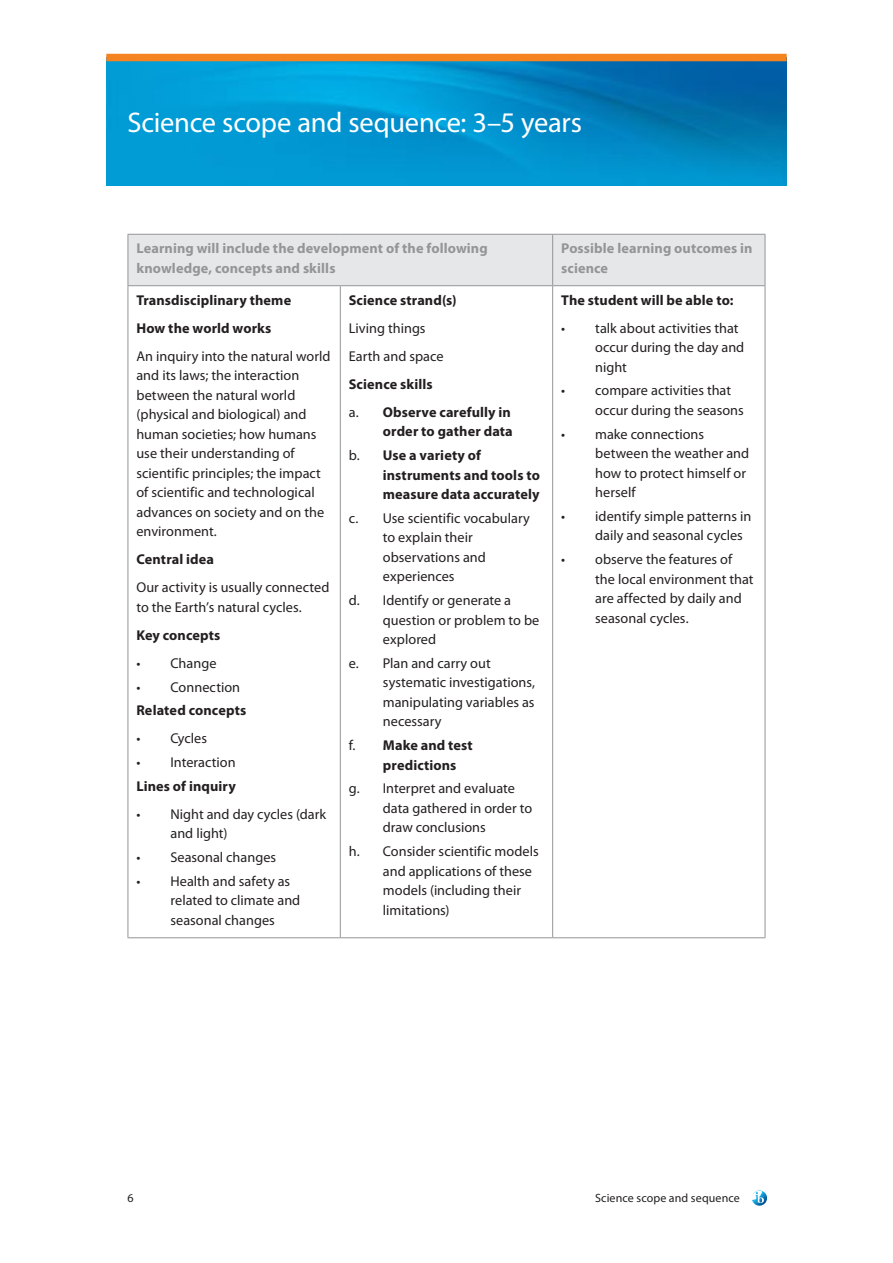
<style>
.page{position:relative;width:893px;height:1263px;background:#fff}
.page>*{position:absolute;margin:0;border:0;box-sizing:border-box;transform-origin:0 0}
.t1{font:28.5px "Myriad Pro";letter-spacing:-.01em;color:#fff}
.t2{font:14.25px/19.5px "Myriad Pro";color:#231f20}
.t3{font:700 14.25px/28px "Myriad Pro";letter-spacing:.005em;color:#231f20}
.t4{font:700 14.25px/19.5px "Myriad Pro";letter-spacing:.005em;color:#939598}
.t5{font:12px "Myriad Pro";letter-spacing:.01em;color:#231f20}
.s1{font-weight:400}
</style>
<div class="page">
<svg style="left:752px;top:1190px;width:15px;height:16px"></svg>
<img style="left:106px;top:61px;width:681px;height:124px">
<div style="left:106px;top:54px;width:681px;height:7px;background:#f58420"></div>
<div style="left:129px;top:235px;width:636px;height:50px;background:#e6e7e9"></div>
<hr style="left:128px;top:234px;width:212px;height:1px;background:#939598">
<hr style="left:128px;top:235px;width:1px;height:50px;background:#939598">
<hr style="left:340px;top:234px;width:213px;height:1px;background:#939598">
<hr style="left:553px;top:234px;width:212px;height:1px;background:#939598">
<hr style="left:552px;top:235px;width:1px;height:50px;background:#939598">
<hr style="left:765px;top:235px;width:1px;height:50px;background:#939598">
<hr style="left:128px;top:285px;width:212px;height:1px;background:#939598">
<hr style="left:128px;top:286px;width:1px;height:651px;background:#939598">
<hr style="left:340px;top:285px;width:213px;height:1px;background:#939598">
<hr style="left:340px;top:286px;width:1px;height:651px;background:#939598">
<hr style="left:553px;top:285px;width:212px;height:1px;background:#939598">
<hr style="left:552px;top:286px;width:1px;height:651px;background:#939598">
<hr style="left:765px;top:286px;width:1px;height:651px;background:#939598">
<hr style="left:128px;top:937px;width:212px;height:1px;background:#939598">
<hr style="left:340px;top:937px;width:213px;height:1px;background:#939598">
<hr style="left:553px;top:937px;width:212px;height:1px;background:#939598">
<h1 class="t1" style="left:128px;top:105px;width:456px">Science scope and sequence: 3–5 years</h1>
<p class="t4" style="left:136px;top:238px;width:353px">Learning will include the development of the following knowledge, concepts and skills</p>
<p class="t4" style="left:561px;top:238px;width:193px">Possible learning outcomes in science</p>
<p class="t3" style="left:136px;top:286px;width:156px">Transdisciplinary theme<br>How the world works</p>
<p class="t2" style="left:136px;top:346px;width:196px">An inquiry into the natural world and its laws; the interaction between the natural world (physical and biological) and human societies; how humans use their understanding of scientific principles; the impact of scientific and technological advances on society and on the environment.</p>
<p class="t3" style="left:136px;top:545px;width:79px">Central idea</p>
<p class="t2" style="left:136px;top:578px;width:194px">Our activity is usually connected to the Earth’s natural cycles.</p>
<p class="t3" style="left:136px;top:621px;width:85px">Key concepts</p>
<p class="t2" style="left:136px;top:653px;width:82px">• Change</p>
<p class="t2" style="left:136px;top:677px;width:105px">• Connection</p>
<p class="t3" style="left:136px;top:696px;width:111px">Related concepts</p>
<p class="t2" style="left:136px;top:729px;width:72px">• Cycles</p>
<p class="t2" style="left:136px;top:752px;width:101px">• Interaction</p>
<p class="t3" style="left:136px;top:772px;width:101px">Lines of inquiry</p>
<p class="t2" style="left:170px;top:804px;width:157px;text-indent:-34px">• Night and day cycles (dark and light)</p>
<p class="t2" style="left:136px;top:847px;width:141px">• Seasonal changes</p>
<p class="t2" style="left:170px;top:871px;width:131px;text-indent:-34px">• Health and safety as related to climate and seasonal changes</p>
<p class="t3" style="left:561px;top:285px;width:174px">The student will be able to:</p>
<p class="t2" style="left:595px;top:318px;width:151px;text-indent:-34px">• talk about activities that occur during the day and night</p>
<p class="t2" style="left:595px;top:381px;width:150px;text-indent:-34px">• compare activities that occur during the seasons</p>
<p class="t2" style="left:595px;top:424px;width:156px;text-indent:-34px">• make connections between the weather and how to protect himself or herself</p>
<p class="t2" style="left:595px;top:506px;width:158px;text-indent:-34px">• identify simple patterns in daily and seasonal cycles</p>
<p class="t2" style="left:595px;top:549px;width:160px;text-indent:-34px">• observe the features of the local environment that are affected by daily and seasonal cycles.</p>
<p class="t3" style="left:349px;top:285px;width:109px">Science strand(s)</p>
<p class="t2" style="left:349px;top:314px;width:96px;line-height:28px">Living things<br>Earth and space</p>
<p class="t3" style="left:349px;top:369px;width:164px">Science skills<br><span class="s1">a.</span> Observe carefully in</p>
<p class="t3" style="left:349px;top:419px;width:165px;line-height:23.7px;text-indent:34px">order to gather data <span class="s1">b.</span> Use a variety of</p>
<p class="t3" style="left:383px;top:465px;width:159px;line-height:19.5px">instruments and tools to measure data accurately</p>
<p class="t2" style="left:383px;top:508px;width:149px;text-indent:-34px">c. Use scientific vocabulary to explain their observations and experiences</p>
<p class="t2" style="left:383px;top:590px;width:158px;text-indent:-34px">d. Identify or generate a question or problem to be explored</p>
<p class="t2" style="left:383px;top:653px;width:154px;text-indent:-34px">e. Plan and carry out systematic investigations, manipulating variables as necessary</p>
<p class="t3" style="left:383px;top:735px;width:91px;line-height:19.5px;text-indent:-34px"><span class="s1">f.</span> Make and test predictions</p>
<p class="t2" style="left:383px;top:778px;width:151px;text-indent:-34px">g. Interpret and evaluate data gathered in order to draw conclusions</p>
<p class="t2" style="left:383px;top:841px;width:157px;text-indent:-34px">h. Consider scientific models and applications of these models (including their limitations)</p>
<p class="t5" style="left:128px;top:1190px;width:8px">6</p>
<p class="t5" style="left:595px;top:1190px;width:146px">Science scope and sequence</p>
</div>
